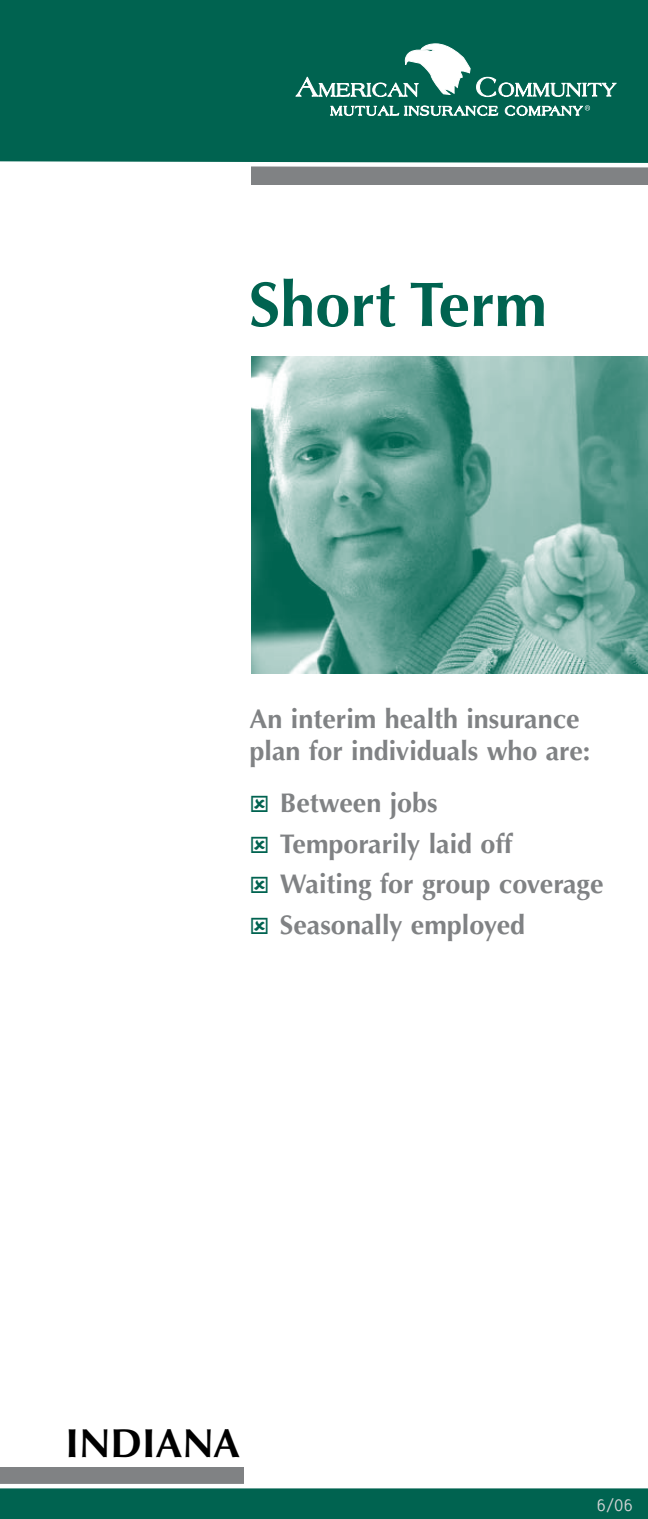
<style>
.page{position:relative;width:648px;height:1519px;background:#fff}
.page>*{position:absolute;margin:0;border:0;box-sizing:border-box;transform-origin:0 0}
.t1{font:700 63px "Optima";color:#006350}
.t2{font:700 40.5px "Optima";color:#000}
.t3{font:700 27px/40.5px "Optima";color:#808284}
.t4{font:18px "Mercury";color:#d1d3d4}
</style>
<div class="page">
<div style="left:252px;top:154px;width:396px;height:30px;background:#808284"></div>
<div style="left:0;top:0;width:648px;height:165px;background:#006350"></div>
<svg style="left:476px;top:77px;width:140px;height:20px"></svg>
<svg style="left:330px;top:106px;width:168px;height:10px"></svg>
<svg style="left:296px;top:44px;width:174px;height:53px"></svg>
<svg style="left:505px;top:105px;width:85px;height:11px"></svg>
<img style="left:252px;top:357px;width:396px;height:316px">
<svg style="left:0;top:161px;width:648px;height:9px"></svg>
<div style="left:0;top:1467px;width:243px;height:45px;background:#808284"></div>
<div style="left:0;top:1487px;width:648px;height:32px;background:#006350"></div>
<hr style="left:0;top:1484px;width:648px;height:4px;background:#fff">
<h1 class="t1" style="left:249px;top:268px;width:300px">Short Term</h1>
<p class="t3" style="left:250px;top:703px;width:342px;line-height:32.4px">An interim health insurance plan for individuals who are:</p>
<p class="t3" style="left:280px;top:783px;width:325px">Between jobs<br>Temporarily laid off<br>Waiting for group coverage<br>Seasonally employed</p>
<h2 class="t2" style="left:66px;top:1419px;width:176px">INDIANA</h2>
<p class="t4" style="left:596px;top:1495px;width:38px">6/06</p>
</div>
